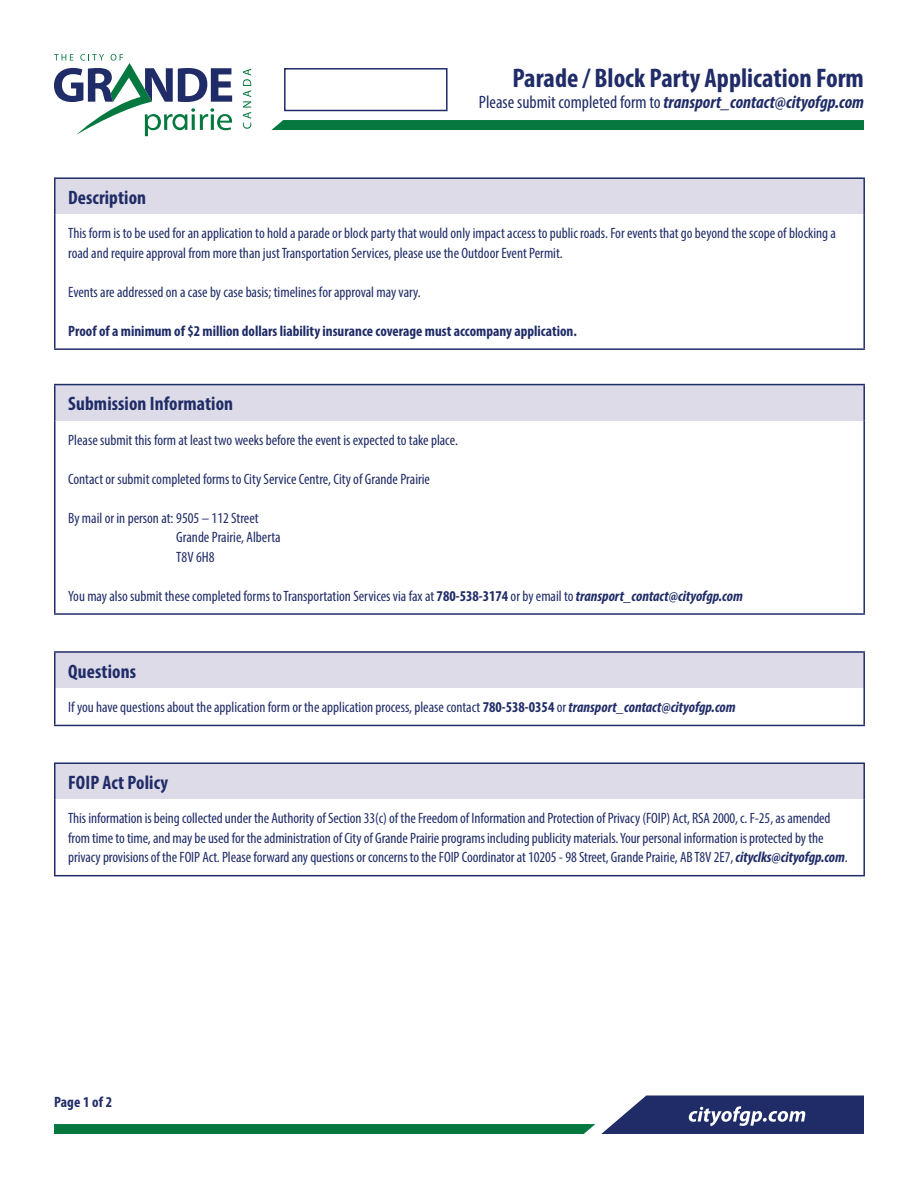
<style>
.page{position:relative;width:918px;height:1188px;background:#fff}
.page>*{position:absolute;margin:0;border:0;box-sizing:border-box;transform-origin:0 0}
.t1{font:700 condensed 27px "Myriad Pro";color:#202c67}
.Form_Heading_Dark{font:700 condensed 19.5px "Myriad Pro";letter-spacing:.005em;color:#202c67}
.Small_Text_-_Right{font:italic 700 condensed 18px "Myriad Pro";color:#202c67}
.Small_Text_-_Left{font:condensed 15px/19.5px "Myriad Pro";color:#202c67}
.Small_Text_-_Left-2{font:700 condensed 15px "Myriad Pro";color:#202c67}
.Page_Number{font:700 condensed 15px "Myriad Pro";letter-spacing:.01em;color:#202c67}
.s1{font-weight:400;font-style:normal}
.s2{font-weight:700}
.s3{font-weight:700;font-style:italic}
</style>
<div class="page">
<svg style="left:243px;top:69px;width:8px;height:60px"></svg>
<svg style="left:54px;top:54px;width:178px;height:82px"></svg>
<div style="left:271px;top:120px;width:593px;height:10px;background:#04783f"></div>
<svg style="left:601px;top:1095px;width:263px;height:39px;background:#465080"></svg>
<svg style="left:54px;top:1124px;width:541px;height:10px;background:#077941"></svg>
<div style="left:55px;top:178px;width:809px;height:36px;background:#dcdbe7"></div>
<hr style="left:54px;top:214px;width:2px;height:134px;background:#202c67">
<hr style="left:863px;top:214px;width:2px;height:134px;background:#202c67">
<hr style="left:54px;top:348px;width:811px;height:2px;background:#202c67">
<hr style="left:54px;top:177px;width:811px;height:2px;background:#202c67">
<hr style="left:54px;top:179px;width:2px;height:35px;background:#202c67">
<hr style="left:863px;top:179px;width:2px;height:35px;background:#202c67">
<div style="left:55px;top:385px;width:809px;height:36px;background:#dcdbe7"></div>
<hr style="left:54px;top:421px;width:2px;height:192px;background:#202c67">
<hr style="left:863px;top:421px;width:2px;height:192px;background:#202c67">
<hr style="left:54px;top:613px;width:811px;height:2px;background:#202c67">
<hr style="left:54px;top:384px;width:811px;height:1px;background:#202c67">
<hr style="left:54px;top:385px;width:2px;height:36px;background:#202c67">
<hr style="left:863px;top:385px;width:2px;height:36px;background:#202c67">
<div style="left:55px;top:652px;width:809px;height:36px;background:#dcdbe7"></div>
<hr style="left:54px;top:688px;width:2px;height:37px;background:#202c67">
<hr style="left:863px;top:688px;width:2px;height:37px;background:#202c67">
<hr style="left:54px;top:725px;width:811px;height:1px;background:#202c67">
<hr style="left:54px;top:651px;width:811px;height:2px;background:#202c67">
<hr style="left:54px;top:653px;width:2px;height:35px;background:#202c67">
<hr style="left:863px;top:653px;width:2px;height:35px;background:#202c67">
<div style="left:55px;top:763px;width:809px;height:36px;background:#dcdbe7"></div>
<hr style="left:54px;top:799px;width:2px;height:76px;background:#202c67">
<hr style="left:863px;top:799px;width:2px;height:76px;background:#202c67">
<hr style="left:54px;top:875px;width:811px;height:1px;background:#202c67">
<hr style="left:54px;top:762px;width:811px;height:2px;background:#202c67">
<hr style="left:54px;top:764px;width:2px;height:35px;background:#202c67">
<hr style="left:863px;top:764px;width:2px;height:35px;background:#202c67">
<div style="left:284px;top:68px;width:164px;height:43px;border:2px solid #202c67"></div>
<p class="t1" style="left:512px;top:61px;width:353px">Parade / Block Party Application Form</p>
<p class="Small_Text_-_Right" style="left:479px;top:91px;width:387px"><span class="s1">Please submit completed form to</span>transport_contact@cityofgp.com</p>
<p class="Form_Heading_Dark" style="left:68px;top:185px;width:79px">Description</p>
<p class="Small_Text_-_Left" style="left:68px;top:223px;width:769px">This form is to be used for an application to hold a parade or block party that would only impact access to public roads. For events that go beyond the scope of blocking a road and require approval from more than just Transportation Services, please use the Outdoor Event Permit.</p>
<p class="Small_Text_-_Left" style="left:68px;top:282px;width:354px">Events are addressed on a case by case basis; timelines for approval may vary.</p>
<p class="Small_Text_-_Left-2" style="left:68px;top:321px;width:510px">Proof of a minimum of $2 million dollars liability insurance coverage must accompany application.</p>
<p class="Form_Heading_Dark" style="left:68px;top:392px;width:166px">Submission Information</p>
<p class="Small_Text_-_Left" style="left:68px;top:430px;width:391px">Please submit this form at least two weeks before the event is expected to take place.</p>
<p class="Small_Text_-_Left" style="left:68px;top:469px;width:363px">Contact or submit completed forms to City Service Centre, City of Grande Prairie</p>
<p class="Small_Text_-_Left" style="left:68px;top:508px;width:192px">By mail or in person at: 9505 – 112 Street</p>
<p class="Small_Text_-_Left" style="left:176px;top:527px;width:106px">Grande Prairie, Alberta</p>
<p class="Small_Text_-_Left" style="left:176px;top:547px;width:40px">T8V 6H8</p>
<p class="Small_Text_-_Left" style="left:68px;top:586px;width:676px">You may also submit these completed forms to Transportation Services via fax at <span class="s2">780-538-3174</span> or by email to <span class="s3">transport_contact@cityofgp.com</span></p>
<p class="Form_Heading_Dark" style="left:68px;top:659px;width:69px">Questions</p>
<p class="Small_Text_-_Left" style="left:68px;top:697px;width:669px">If you have questions about the application form or the application process, please contact <span class="s2">780-538-0354</span> or <span class="s3">transport_contact@cityofgp.com</span></p>
<p class="Form_Heading_Dark" style="left:68px;top:770px;width:101px">FOIP Act Policy</p>
<p class="Small_Text_-_Left" style="left:68px;top:808px;width:781px">This information is being collected under the Authority of Section 33(c) of the Freedom of Information and Protection of Privacy (FOIP) Act, RSA 2000, c. F-25, as amended from time to time, and may be used for the administration of City of Grande Prairie programs including publicity materials. Your personal information is protected by the privacy provisions of the FOIP Act. Please forward any questions or concerns to the FOIP Coordinator at 10205 - 98 Street, Grande Prairie, AB T8V 2E7, <span class="s3">cityclks@cityofgp.com</span>.</p>
<p class="Page_Number" style="left:54px;top:1092px;width:60px">Page 1 of 2</p>
</div>
